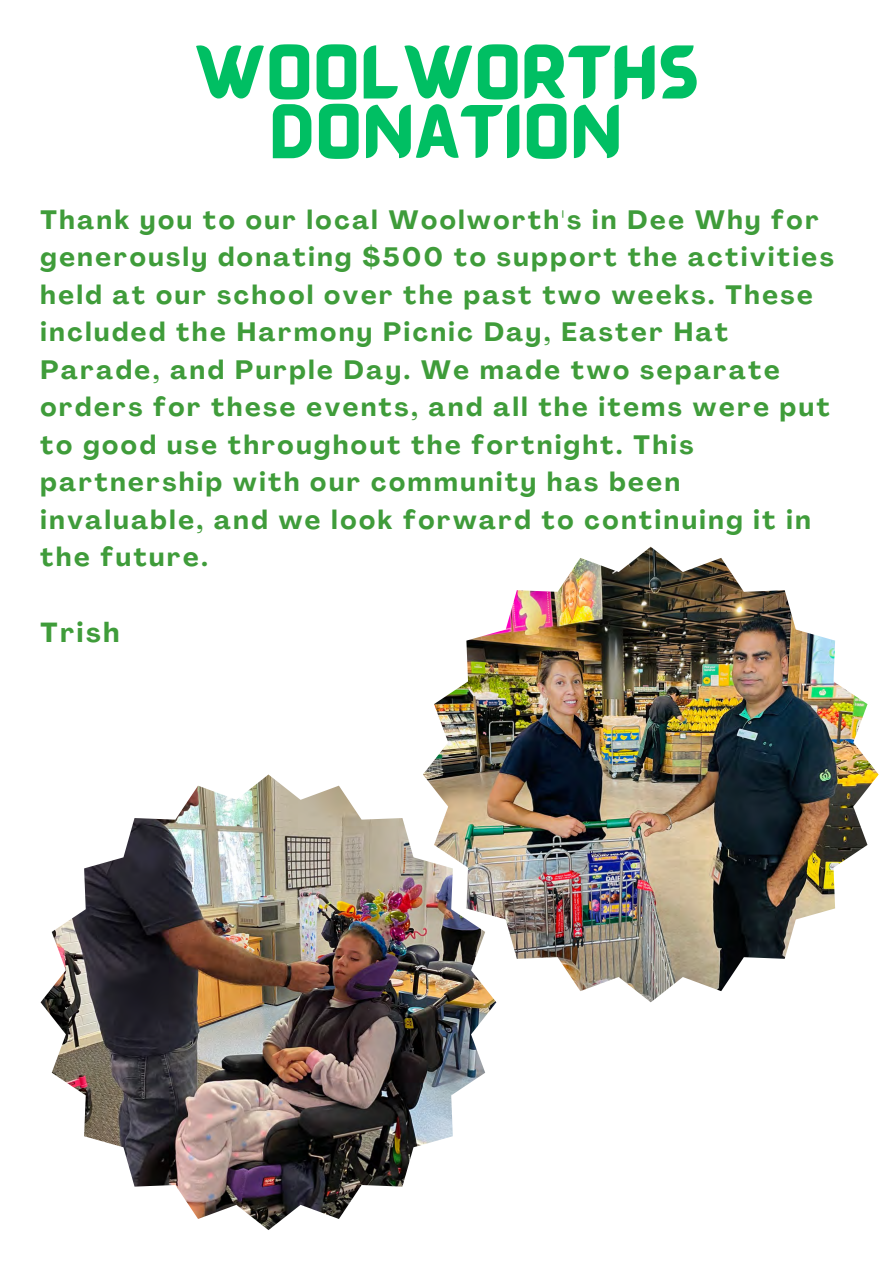
<style>
.page{position:relative;width:894px;height:1264px;background:#fff}
.page>*{position:absolute;margin:0;border:0;box-sizing:border-box;transform-origin:0 0}
.t1{font:56.55px/59.4px "BARABARA Regular";letter-spacing:.03em;color:#00bf63;text-align:center}
.t2{font:700 27.3px "Agrandir";letter-spacing:.1em;color:#3f9c3a}
.t3{font:700 26.25px/37.5px "Agrandir";letter-spacing:.1em;color:#3f9c3a}
</style>
<div class="page">
<img style="left:41px;top:774px;width:455px;height:456px">
<img style="left:423px;top:546px;width:455px;height:456px">
<p class="t1" style="left:194px;top:39px;width:505px">WOOLWORTHS<br>DONATION</p>
<p class="t3" style="left:41px;top:203px;width:794px">Thank you to our local Woolworth's in Dee Why for generously donating $500 to support the activities held at our school over the past two weeks. These included the Harmony Picnic Day, Easter Hat Parade, and Purple Day. We made two separate orders for these events, and all the items were put to good use throughout the fortnight. This partnership with our community has been invaluable, and we look forward to continuing it in the future.</p>
<p class="t2" style="left:41px;top:621px;width:80px">Trish</p>
</div>
